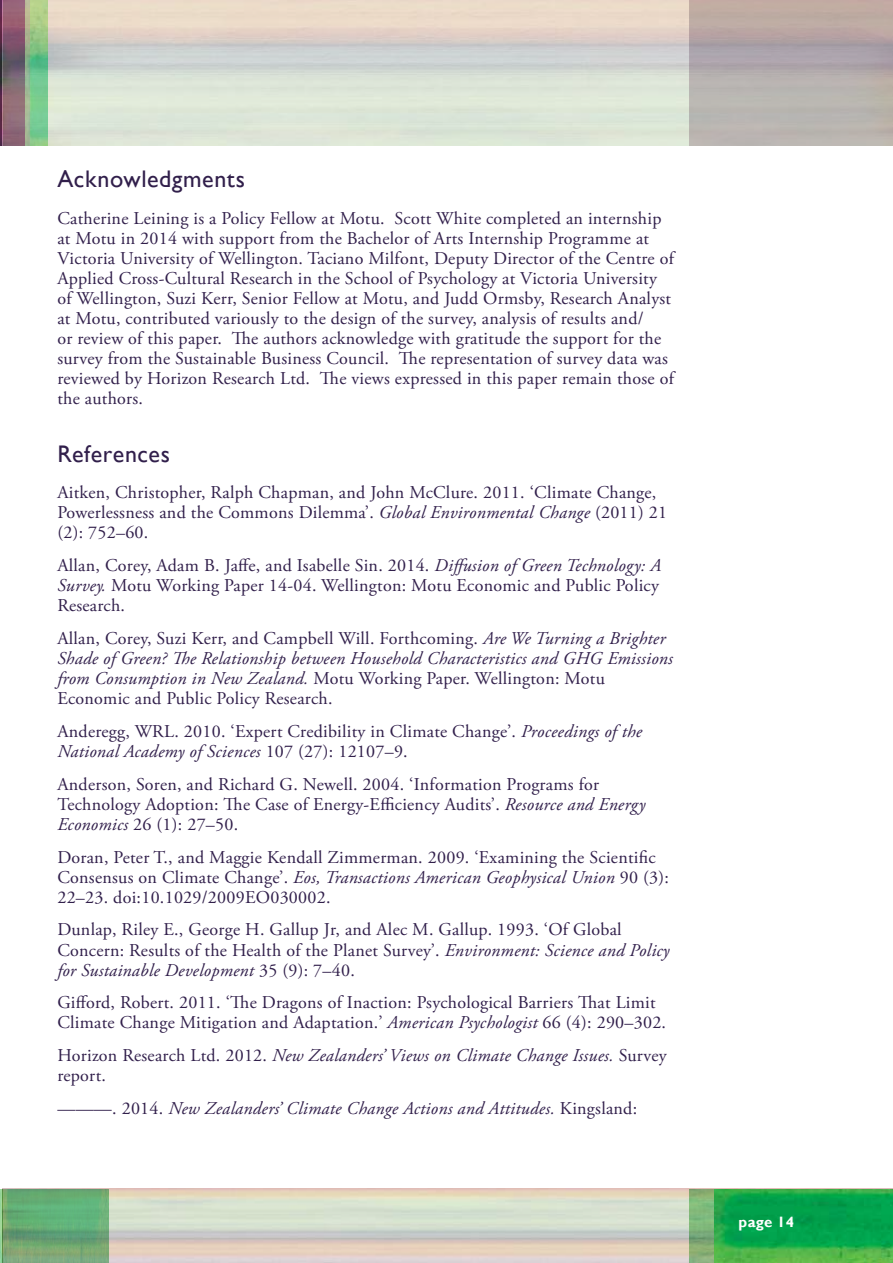
<style>
.page{position:relative;width:893px;height:1263px;background:#fff}
.page>*{position:absolute;margin:0;border:0;box-sizing:border-box;transform-origin:0 0}
.t1{font:24px "Gill Sans";letter-spacing:.025em;color:#311f4b}
.t2{font:18px/20.1px "Adobe Garamond Pro";letter-spacing:.015em;color:#311f4b}
.t3{font:italic 18px/20.1px "Adobe Garamond Pro";letter-spacing:.015em;color:#311f4b}
.t4{font:700 15px "Gill Sans";letter-spacing:.015em;color:#fff}
.s1{font-style:italic}
.s2{font-style:normal}
</style>
<div class="page">
<img style="left:2px;top:1188px;width:891px;height:75px">
<img style="left:47px;top:0;width:643px;height:145px">
<img style="left:0;top:0;width:25px;height:145px">
<img style="left:25px;top:0;width:22px;height:145px">
<img style="left:0;top:1189px;width:108px;height:74px">
<img style="left:690px;top:1189px;width:203px;height:74px">
<h1 class="t1" style="left:57px;top:165px;width:189px">Acknowledgments</h1>
<p class="t2" style="left:57px;top:209px;width:618px">Catherine Leining is a Policy Fellow at Motu. Scott White completed an internship at Motu in 2014 with support from the Bachelor of Arts Internship Programme at Victoria University of Wellington. Taciano Milfont, Deputy Director of the Centre of Applied Cross-Cultural Research in the School of Psychology at Victoria University of Wellington, Suzi Kerr, Senior Fellow at Motu, and Judd Ormsby, Research Analyst at Motu, contributed variously to the design of the survey, analysis of results and/<br>or review of this paper. The authors acknowledge with gratitude the support for the survey from the Sustainable Business Council. The representation of survey data was reviewed by Horizon Research Ltd. The views expressed in this paper remain those of the authors.</p>
<h1 class="t1" style="left:57px;top:440px;width:114px">References</h1>
<p class="t2" style="left:57px;top:483px;width:611px">Aitken, Christopher, Ralph Chapman, and John McClure. 2011. ‘Climate Change,<br>Powerlessness and the Commons Dilemma’. <span class="s1">Global Environmental Change</span> (2011) 21 (2): 752–60.</p>
<p class="t2" style="left:57px;top:556px;width:605px">Allan, Corey, Adam B. Jaffe, and Isabelle Sin. 2014. <span class="s1">Diffusion of Green Technology: A<br>Survey.</span> Motu Working Paper 14-04. Wellington: Motu Economic and Public Policy<br>Research.</p>
<p class="t3" style="left:57px;top:629px;width:617px"><span class="s2">Allan, Corey, Suzi Kerr, and Campbell Will. Forthcoming.</span> Are We Turning a Brighter Shade of Green? The Relationship between Household Characteristics and GHG Emissions from Consumption in New Zealand. <span class="s2">Motu Working Paper. Wellington: Motu Economic and Public Policy Research.</span></p>
<p class="t2" style="left:57px;top:722px;width:586px">Anderegg, WRL. 2010. ‘Expert Credibility in Climate Change’. <span class="s1">Proceedings of the<br>National Academy of Sciences</span> 107 (27): 12107–9.</p>
<p class="t2" style="left:57px;top:774px;width:590px">Anderson, Soren, and Richard G. Newell. 2004. ‘Information Programs for<br>Technology Adoption: The Case of Energy-Efficiency Audits’. <span class="s1">Resource and Energy<br>Economics</span> 26 (1): 27–50.</p>
<p class="t2" style="left:57px;top:847px;width:613px">Doran, Peter T., and Maggie Kendall Zimmerman. 2009. ‘Examining the Scientific<br>Consensus on Climate Change’. <span class="s1">Eos, Transactions American Geophysical Union</span> 90 (3):<br>22–23. doi:10.1029/2009EO030002.</p>
<p class="t2" style="left:57px;top:920px;width:614px">Dunlap, Riley E., George H. Gallup Jr, and Alec M. Gallup. 1993. ‘Of Global<br>Concern: Results of the Health of the Planet Survey’. <span class="s1">Environment: Science and Policy for Sustainable Development</span> 35 (9): 7–40.</p>
<p class="t2" style="left:57px;top:993px;width:610px">Gifford, Robert. 2011. ‘The Dragons of Inaction: Psychological Barriers That Limit<br>Climate Change Mitigation and Adaptation.’ <span class="s1">American Psychologist</span> 66 (4): 290–302.</p>
<p class="t3" style="left:57px;top:1046px;width:611px"><span class="s2">Horizon Research Ltd. 2012.</span> New Zealanders’ Views on Climate Change Issues. <span class="s2">Survey report.</span></p>
<p class="t3" style="left:57px;top:1099px;width:581px"><span class="s2">———. 2014.</span> New Zealanders’ Climate Change Actions and Attitudes. <span class="s2">Kingsland:</span></p>
<p class="t4" style="left:738px;top:1212px;width:57px">page 14</p>
</div>
